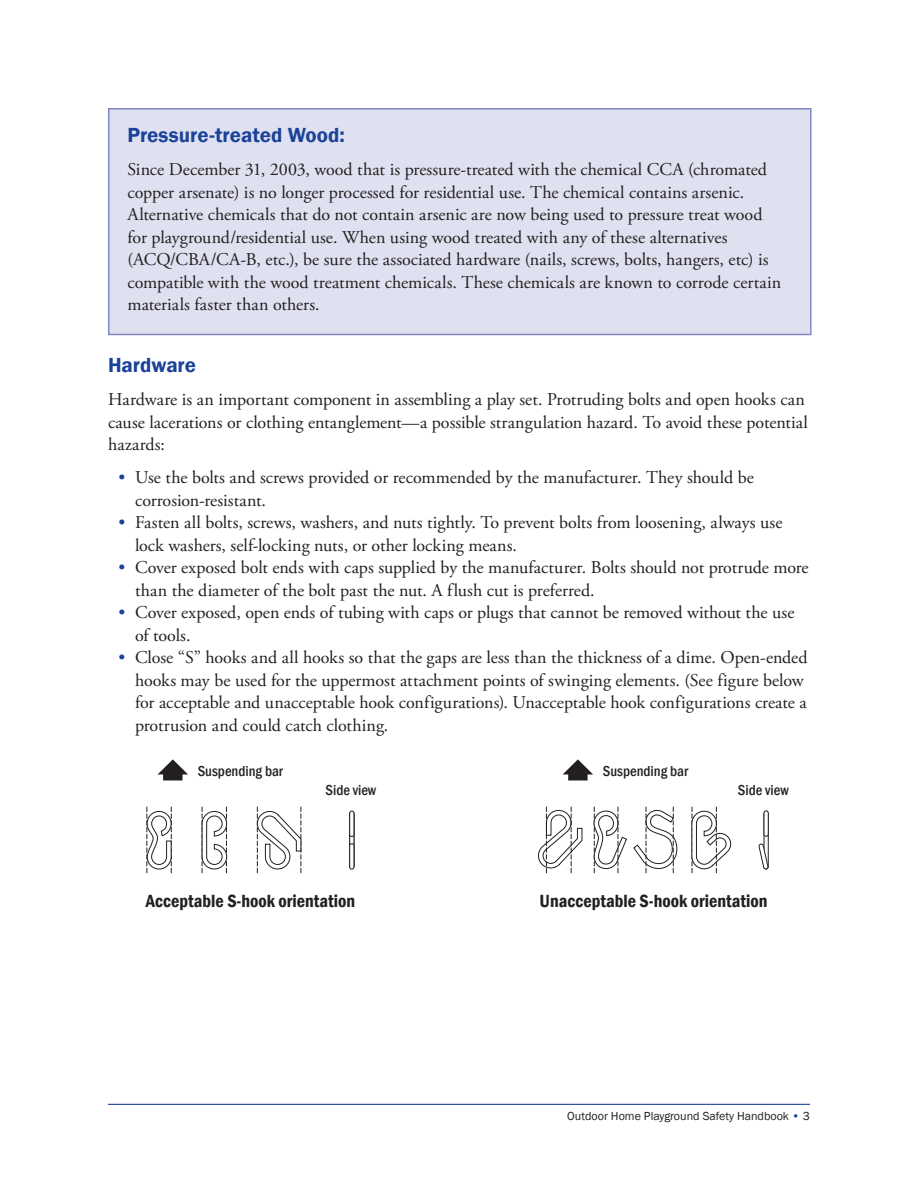
<style>
.page{position:relative;width:918px;height:1188px;background:#fff}
.page>*{position:absolute;margin:0;border:0;box-sizing:border-box;transform-origin:0 0}
.t1{font:600 21px "Franklin Gothic";color:#1b4299}
.t2{font:600 condensed 18.15px "Franklin Gothic";color:#231f20}
.t3{font:18px/22.5px "Adobe Garamond Pro";color:#231f20}
.t4{font:500 condensed 14.85px "Franklin Gothic";color:#231f20}
.t5{font:12px "Franklin Gothic";color:#231f20}
.s1{color:#1b4299}
</style>
<div class="page">
<hr style="left:108px;top:1104px;width:702px;height:1px;background:#1b4299">
<div style="left:109px;top:109px;width:702px;height:225px;background:#dfe1f0"></div>
<div style="left:108px;top:108px;width:704px;height:227px;border:2px solid #8389c1"></div>
<svg style="left:146px;top:807px;width:26px;height:66px"></svg>
<svg style="left:201px;top:807px;width:26px;height:66px"></svg>
<svg style="left:257px;top:807px;width:45px;height:66px"></svg>
<div style="left:349px;top:812px;width:5px;height:57px;border:1px solid #231f20;border-radius:2px"></div>
<hr style="left:350px;top:811px;width:4px;height:26px;background:#fff;border-radius:2px">
<div style="left:349px;top:811px;width:5px;height:26px;border:1px solid #231f20;border-radius:2px"></div>
<hr style="left:350px;top:844px;width:4px;height:25px;background:#fff;border-radius:2px">
<div style="left:349px;top:843px;width:5px;height:27px;border:1px solid #231f20;border-radius:2px"></div>
<div style="left:764px;top:811px;width:5px;height:58px;border:1px solid #231f20;border-radius:2px"></div>
<hr style="left:764px;top:811px;width:4px;height:25px;background:#fff;border-radius:2px">
<div style="left:764px;top:810px;width:5px;height:27px;border:1px solid #231f20;border-radius:2px"></div>
<svg style="left:758px;top:843px;width:11px;height:27px"></svg>
<svg style="left:538px;top:807px;width:45px;height:66px"></svg>
<svg style="left:691px;top:807px;width:41px;height:66px"></svg>
<svg style="left:593px;top:807px;width:85px;height:66px"></svg>
<svg style="left:158px;top:759px;width:30px;height:21px"></svg>
<svg style="left:563px;top:759px;width:30px;height:21px"></svg>
<p class="t1" style="left:128px;top:122px;width:219px">Pressure-treated Wood:</p>
<p class="t3" style="left:128px;top:159px;width:655px">Since December 31, 2003, wood that is pressure-treated with the chemical CCA (chromated copper arsenate) is no longer processed for residential use. The chemical contains arsenic.<br>Alternative chemicals that do not contain arsenic are now being used to pressure treat wood for playground/residential use. When using wood treated with any of these alternatives (ACQ/CBA/CA-B, etc.), be sure the associated hardware (nails, screws, bolts, hangers, etc) is compatible with the wood treatment chemicals. These chemicals are known to corrode certain materials faster than others.</p>
<p class="t1" style="left:108px;top:352px;width:90px">Hardware</p>
<p class="t3" style="left:108px;top:389px;width:702px">Hardware is an important component in assembling a play set. Protruding bolts and open hooks can cause lacerations or clothing entanglement—a possible strangulation hazard. To avoid these potential hazards:</p>
<p class="t3" style="left:135px;top:467px;width:620px;text-indent:-17px"><span class="s1">•</span> Use the bolts and screws provided or recommended by the manufacturer. They should be corrosion-resistant.</p>
<p class="t3" style="left:135px;top:512px;width:649px;text-indent:-17px"><span class="s1">•</span> Fasten all bolts, screws, washers, and nuts tightly. To prevent bolts from loosening, always use lock washers, self-locking nuts, or other locking means.</p>
<p class="t3" style="left:135px;top:557px;width:675px;text-indent:-17px"><span class="s1">•</span> Cover exposed bolt ends with caps supplied by the manufacturer. Bolts should not protrude more than the diameter of the bolt past the nut. A flush cut is preferred.</p>
<p class="t3" style="left:135px;top:602px;width:661px;text-indent:-17px"><span class="s1">•</span> Cover exposed, open ends of tubing with caps or plugs that cannot be removed without the use of tools.</p>
<p class="t3" style="left:135px;top:647px;width:674px;text-indent:-17px"><span class="s1">•</span> Close “S” hooks and all hooks so that the gaps are less than the thickness of a dime. Open-ended hooks may be used for the uppermost attachment points of swinging elements. (See figure below for acceptable and unacceptable hook configurations). Unacceptable hook configurations create a protrusion and could catch clothing.</p>
<p class="t4" style="left:198px;top:762px;width:87px">Suspending bar</p>
<p class="t4" style="left:603px;top:762px;width:87px">Suspending bar</p>
<p class="t4" style="left:325px;top:781px;width:52px">Side view</p>
<p class="t4" style="left:738px;top:781px;width:52px">Side view</p>
<p class="t2" style="left:146px;top:889px;width:211px">Acceptable S-hook orientation</p>
<p class="t2" style="left:540px;top:889px;width:229px">Unacceptable S-hook orientation</p>
<p class="t5" style="left:567px;top:1108px;width:244px">Outdoor Home Playground Safety Handbook <span class="s1">•</span> 3</p>
</div>
